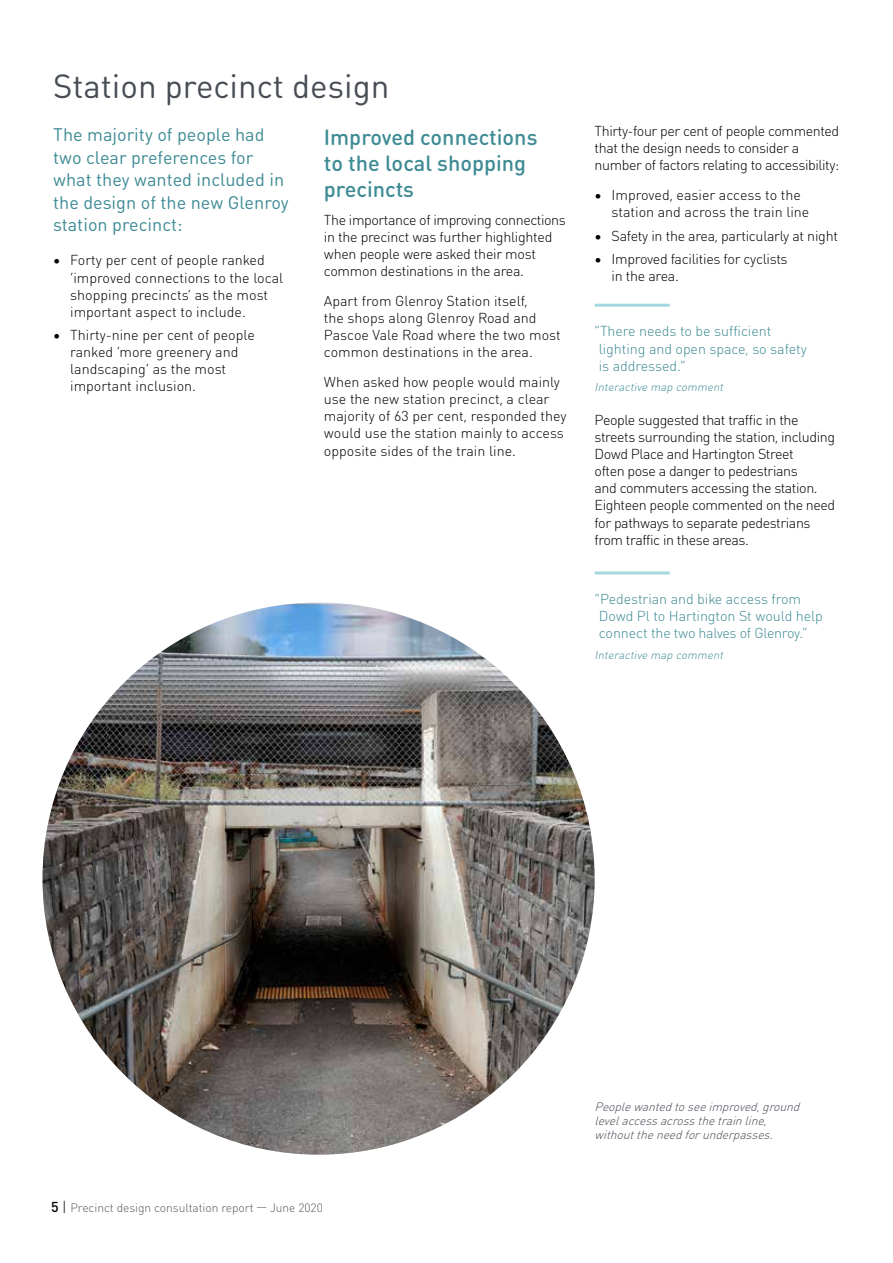
<style>
.page{position:relative;width:893px;height:1263px;background:#fff}
.page>*{position:absolute;margin:0;border:0;box-sizing:border-box;transform-origin:0 0}
.t1{font:33px "DIN Round OT";color:#474c55}
.t2{font:500 21.75px/26.1px "DIN Round OT";color:#3e8b94}
.t3{font:18px/22.5px "DIN Round OT";color:#3e8b94}
.t4{font:300 14.25px/17.1px "DIN Round OT";letter-spacing:-.02em;color:#000}
.t5{font:300 14.25px/17.1px "DIN Round OT";color:#000}
.t6{font:300 14.25px/17.1px "DIN Round OT";letter-spacing:-.005em;color:#3e8b94}
.t7{font:italic 300 12px/14.4px "DIN Round OT";color:#474c55}
.t8{font:300 12px "DIN Round OT";letter-spacing:-.005em;color:#58595b}
.t9{font:italic 300 11.25px "DIN Round OT";color:#3e8b94}
.s1{font-weight:500;font-size:14.25px;color:#000}
.s2{font-size:14.25px;color:#000}
</style>
<div class="page">
<hr style="left:595px;top:304px;width:75px;height:3px;background:#a6d7df">
<hr style="left:595px;top:571px;width:75px;height:3px;background:#a6d7df">
<img style="left:43px;top:602px;width:552px;height:553px;border-radius:276px">
<h1 class="t1" style="left:53px;top:65px;width:338px">Station precinct design</h1>
<p class="t3" style="left:53px;top:123px;width:237px">The majority of people had two clear preferences for what they wanted included in the design of the new Glenroy station precinct:</p>
<p class="t5" style="left:70px;top:252px;width:215px;text-indent:-17px">• Forty per cent of people ranked ‘improved connections to the local shopping precincts’ as the most important aspect to include.</p>
<p class="t5" style="left:70px;top:326px;width:186px;text-indent:-17px">• Thirty-nine per cent of people ranked ‘more greenery and landscaping’ as the most important inclusion.</p>
<h2 class="t2" style="left:324px;top:124px;width:215px">Improved connections to the local shopping precincts</h2>
<p class="t4" style="left:324px;top:211px;width:244px">The importance of improving connections in the precinct was further highlighted when people were asked their most common destinations in the area.</p>
<p class="t5" style="left:324px;top:292px;width:238px">Apart from Glenroy Station itself,<br>the shops along Glenroy Road and Pascoe Vale Road where the two most common destinations in the area.</p>
<p class="t5" style="left:324px;top:373px;width:244px">When asked how people would mainly use the new station precinct, a clear majority of 63 per cent, responded they would use the station mainly to access opposite sides of the train line.</p>
<p class="t4" style="left:595px;top:122px;width:246px">Thirty-four per cent of people commented that the design needs to consider a number of factors relating to accessibility:</p>
<p class="t5" style="left:612px;top:186px;width:199px;text-indent:-17px">• Improved, easier access to the station and across the train line</p>
<p class="t4" style="left:595px;top:227px;width:245px">• Safety in the area, particularly at night</p>
<p class="t4" style="left:612px;top:250px;width:178px;text-indent:-17px">• Improved facilities for cyclists in the area.</p>
<p class="t6" style="left:595px;top:323px;width:214px">“There needs to be sufficient lighting and open space, so safety is addressed.”</p>
<p class="t9" style="left:595px;top:380px;width:133px">Interactive map comment</p>
<p class="t4" style="left:595px;top:411px;width:242px">People suggested that traffic in the streets surrounding the station, including Dowd Place and Hartington Street<br>often pose a danger to pedestrians<br>and commuters accessing the station.<br>Eighteen people commented on the need for pathways to separate pedestrians from traffic in these areas.</p>
<p class="t6" style="left:595px;top:590px;width:230px">“Pedestrian and bike access from<br>Dowd Pl to Hartington St would help connect the two halves of Glenroy.”</p>
<p class="t9" style="left:595px;top:648px;width:133px">Interactive map comment</p>
<p class="t8" style="left:51px;top:1200px;width:273px"><span class="s1">5</span> <span class="s2">|</span> Precinct design consultation report — June 2020</p>
<p class="t7" style="left:595px;top:1099px;width:210px">Peoplewantedtoseeimproved,ground levelaccessacrossthetrainline, withouttheneedforunderpasses.</p>
</div>
